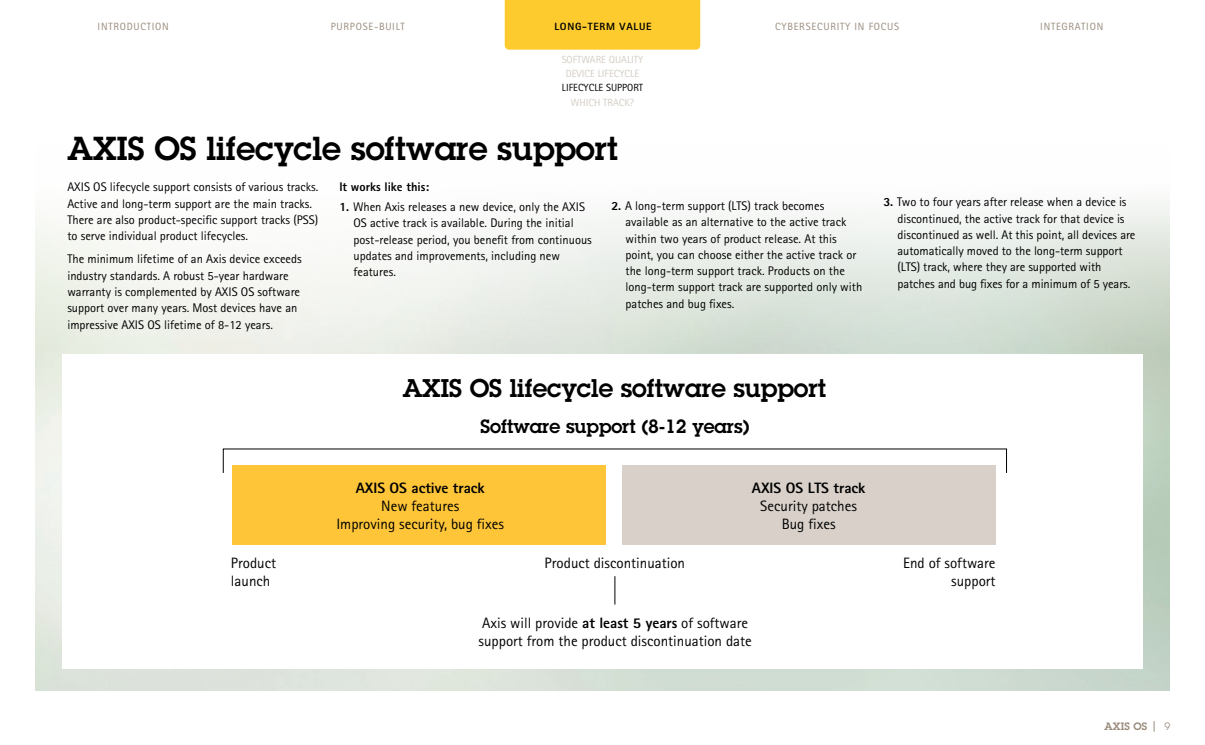
<style>
.page{position:relative;width:1205px;height:745px;background:#fff}
.page>*{position:absolute;margin:0;border:0;box-sizing:border-box;transform-origin:0 0}
.t1{font:600 32.5px "Lubalin Graph ECG";color:#000}
.t2{font:600 25px "Lubalin Graph ECG";color:#000}
.t3{font:600 18.75px "Lubalin Graph ECG";color:#000}
.t4{font:15px/18px "Rotis Sans Serif Pro";color:#000;text-align:center}
.t5{font:800 15px "Rotis Sans Serif Pro";color:#000}
.t6{font:12.5px/16.2px "Rotis Sans Serif Pro";color:#000}
.t7{font:800 12.5px "Rotis Sans Serif Pro";color:#000}
.t8{font:10.5px "Rotis Sans Serif Pro";letter-spacing:.07em;color:#998b7d}
.t9{font:800 10.5px "Rotis Sans Serif Pro";letter-spacing:.07em;color:#000}
.t10{font:600 10.5px "Lubalin Graph ECG";letter-spacing:.02em;color:#998b7d}
.t11{font:10.38px "Rotis Sans Serif Pro";color:#d4cdc4}
.t12{font:10.38px "Rotis Sans Serif Pro";color:#000}
.s1{font-weight:800}
.s2{font-weight:400}
</style>
<div class="page">
<div style="left:232px;top:465px;width:374px;height:79px;background:#fec539"></div>
<div style="left:622px;top:465px;width:373px;height:79px;background:#d8d0c9"></div>
<svg style="left:614px;top:576px;width:1px;height:28px"></svg>
<div style="left:505px;top:0;width:195px;height:50px;background:#fecb2f"></div>
<p class="t8" style="left:98px;top:21px;width:73px">INTRODUCTION</p>
<p class="t8" style="left:331px;top:21px;width:75px">PURPOSE-BUILT</p>
<p class="t8" style="left:775px;top:21px;width:126px">CYBERSECURITY IN FOCUS</p>
<p class="t8" style="left:1040px;top:21px;width:64px">INTEGRATION</p>
<p class="t9" style="left:554px;top:20px;width:99px">LONG-TERM VALUE</p>
<p class="t11" style="left:562px;top:53px;width:83px">SOFTWARE QUALITY</p>
<p class="t12" style="left:562px;top:82px;width:83px">LIFECYCLE SUPPORT</p>
<p class="t11" style="left:571px;top:96px;width:65px">WHICH TRACK?</p>
<p class="t11" style="left:566px;top:67px;width:75px">DEVICE LIFECYCLE</p>
<h1 class="t1" style="left:67px;top:127px;width:552px">AXIS OS lifecycle software support</h1>
<p class="t6" style="left:67px;top:179px;width:253px">AXIS OS lifecycle support consists of various tracks.<br>Active and long-term support are the main tracks.<br>There are also product-specific support tracks (PSS) to serve individual product lifecycles.</p>
<p class="t6" style="left:67px;top:251px;width:236px">The minimum lifetime of an Axis device exceeds industry standards. A robust 5-year hardware warranty is complemented by AXIS OS software support over many years. Most devices have an impressive AXIS OS lifetime of 8-12 years.</p>
<p class="t7" style="left:339px;top:179px;width:91px">It works like this:</p>
<p class="t6" style="left:353px;top:199px;width:240px;text-indent:-14px"><span class="s1">1.</span> When Axis releases a new device, only the AXIS OS active track is available. During the initial post-release period, you benefit from continuous updates and improvements, including new features.</p>
<p class="t6" style="left:625px;top:198px;width:238px;text-indent:-14px"><span class="s1">2.</span> A long-term support (LTS) track becomes available as an alternative to the active track within two years of product release. At this point, you can choose either the active track or the long-term support track. Products on the long-term support track are supported only with patches and bug fixes.</p>
<p class="t6" style="left:897px;top:194px;width:239px;text-indent:-14px"><span class="s1">3.</span> Two to four years after release when a device is discontinued, the active track for that device is discontinued as well. At this point, all devices are automatically moved to the long-term support (LTS) track, where they are supported with patches and bug fixes for a minimum of 5 years.</p>
<h2 class="t2" style="left:403px;top:372px;width:425px">AXIS OS lifecycle software support</h2>
<h3 class="t3" style="left:480px;top:413px;width:271px">Software support (8-12 years)</h3>
<p class="t5" style="left:356px;top:477px;width:131px">AXIS OS active track</p>
<p class="t4" style="left:336px;top:496px;width:169px">New features<br>Improving security, bug fixes</p>
<p class="t4" style="left:231px;top:554px;width:47px">Product</p>
<p class="t4" style="left:545px;top:554px;width:142px">Product discontinuation</p>
<p class="t4" style="left:231px;top:572px;width:41px">launch</p>
<p class="t5" style="left:752px;top:477px;width:115px">AXIS OS LTS track</p>
<p class="t4" style="left:760px;top:496px;width:98px">Security patches<br>Bug fixes</p>
<p class="t4" style="left:478px;top:614px;width:275px;text-align:left">Axis will provide <span class="s1">at least 5 years</span> of software support from the product discontinuation date</p>
<p class="t4" style="left:903px;top:554px;width:94px;text-align:right">End of software support</p>
<p class="t10" style="left:1104px;top:719px;width:67px">AXIS OS | <span class="s2">9</span></p>
</div>
